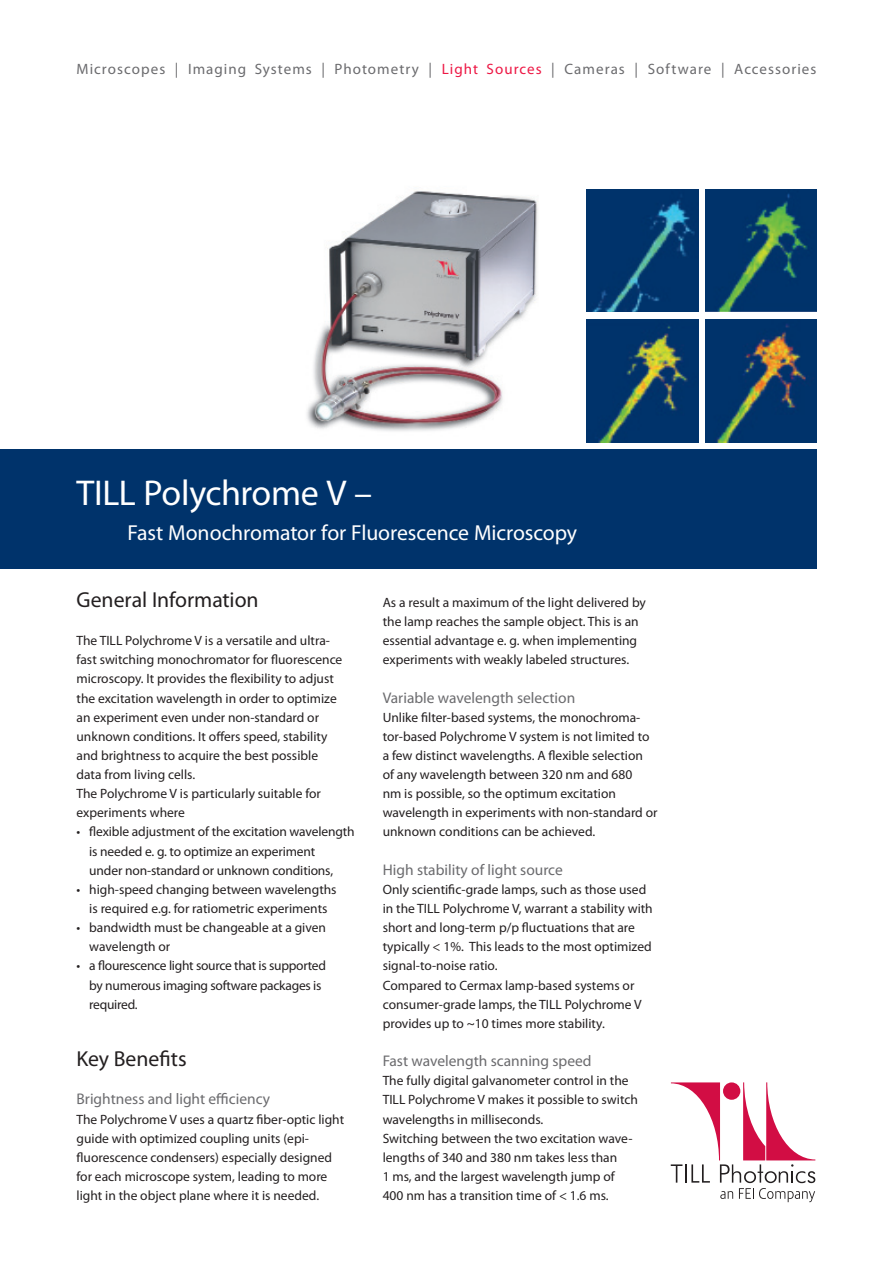
<style>
.page{position:relative;width:893px;height:1263px;background:#fff}
.page>*{position:absolute;margin:0;border:0;box-sizing:border-box;transform-origin:0 0}
.T_Headline_1{font:36px "Myriad Pro";letter-spacing:-.01em;color:#fff}
.T_Headline_2{font:21.75px "Myriad Pro";letter-spacing:-.005em;color:#fff}
.T_Headline_2-2{font:21.75px "Myriad Pro";color:#231f20}
.T_Subheadline{font:15.45px "Myriad Pro";color:#6b6b6e}
.t1{font:15px "Myriad Pro";letter-spacing:.07em;color:#6b6b6e}
.T_Fließtext{font:13.5px/19.2px "Myriad Pro";color:#231f20}
.T_Fließtext-2{font:13.5px/19.2px "Myriad Pro";letter-spacing:-.02em;color:#231f20}
.s1{color:#ed1845}
</style>
<div class="page">
<div style="left:0;top:449px;width:816px;height:119px;background:#00336b"></div>
<svg style="left:671px;top:1082px;width:144px;height:120px"></svg>
<img style="left:587px;top:319px;width:112px;height:123px">
<img style="left:705px;top:319px;width:111px;height:123px">
<img style="left:705px;top:189px;width:111px;height:123px">
<img style="left:587px;top:189px;width:112px;height:123px">
<img style="left:307px;top:191px;width:231px;height:240px">
<p class="t1" style="left:77px;top:60px;width:741px">Microscopes | Imaging Systems | Photometry | <span class="s1">Light Sources</span> | Cameras | Software | Accessories</p>
<p class="T_Headline_1" style="left:77px;top:471px;width:297px">TILL Polychrome V –</p>
<p class="T_Headline_2" style="left:128px;top:520px;width:451px">Fast Monochromator for Fluorescence Microscopy</p>
<p class="T_Headline_2-2" style="left:77px;top:586px;width:184px">General Information</p>
<p class="T_Fließtext" style="left:77px;top:631px;width:267px">The TILL Polychrome V is a versatile and ultra&shy;fast switching monochromator for fluorescence microscopy. It provides the flexibility to adjust the excitation wavelength in order to optimize an experiment even under non-standard or unknown conditions. It offers speed, stability and brightness to acquire the best possible data from living cells.</p>
<p class="T_Fließtext" style="left:77px;top:784px;width:246px">The Polychrome V is particularly suitable for experiments where</p>
<p class="T_Fließtext" style="left:89px;top:822px;width:267px;text-indent:-13px">• flexible adjustment of the excitation wavelength is needed e. g. to optimize an experiment<br>under non-standard or unknown conditions,</p>
<p class="T_Fließtext" style="left:77px;top:879px;width:262px;text-align:center">• high-speed changing between wavelengths is required e.g. for ratiometric experiments</p>
<p class="T_Fließtext" style="left:89px;top:918px;width:238px;text-indent:-13px">• bandwidth must be changeable at a given wavelength or</p>
<p class="T_Fließtext-2" style="left:89px;top:956px;width:238px;text-indent:-13px">• a flourescence light source that is supported by numerous imaging software packages is required.</p>
<p class="T_Headline_2-2" style="left:77px;top:1045px;width:112px">Key Benefits</p>
<p class="T_Subheadline" style="left:77px;top:1090px;width:195px">Brightness and light efficiency</p>
<p class="T_Fließtext" style="left:77px;top:1109px;width:269px">The Polychrome V uses a quartz fiber-optic light guide with optimized coupling units (epi&shy;fluorescence condensers) especially designed for each microscope system, leading to more light in the object plane where it is needed.</p>
<p class="T_Fließtext" style="left:383px;top:592px;width:265px">As a result a maximum of the light delivered by the lamp reaches the sample object. This is an essential advantage e. g. when implementing experiments with weakly labeled structures.</p>
<p class="T_Subheadline" style="left:383px;top:688px;width:194px">Variable wavelength selection</p>
<p class="T_Fließtext" style="left:383px;top:707px;width:276px">Unlike filter-based systems, the monochroma&shy;tor-based Polychrome V system is not limited to a few distinct wavelengths. A flexible selection of any wavelength between 320 nm and 680<br>nm is possible, so the optimum excitation wavelength in experiments with non-standard or unknown conditions can be achieved.</p>
<p class="T_Subheadline" style="left:383px;top:860px;width:182px">High stability of light source</p>
<p class="T_Fließtext" style="left:383px;top:879px;width:272px">Only scientific-grade lamps, such as those used in the TILL Polychrome V, warrant a stability with short and long-term p/p fluctuations that are typically &lt; 1%. This leads to the most optimized signal-to-noise ratio.</p>
<p class="T_Fließtext" style="left:383px;top:975px;width:260px">Compared to Cermax lamp-based systems or consumer-grade lamps, the TILL Polychrome V provides up to ~10 times more stability.</p>
<p class="T_Subheadline" style="left:383px;top:1051px;width:210px">Fast wavelength scanning speed</p>
<p class="T_Fließtext" style="left:383px;top:1071px;width:257px">The fully digital galvanometer control in the<br>TILL Polychrome V makes it possible to switch wavelengths in milliseconds.</p>
<p class="T_Fließtext" style="left:383px;top:1128px;width:251px">Switching between the two excitation wave&shy;lengths of 340 and 380 nm takes less than<br>1 ms, and the largest wavelength jump of 400 nm has a transition time of &lt; 1.6 ms.</p>
</div>
